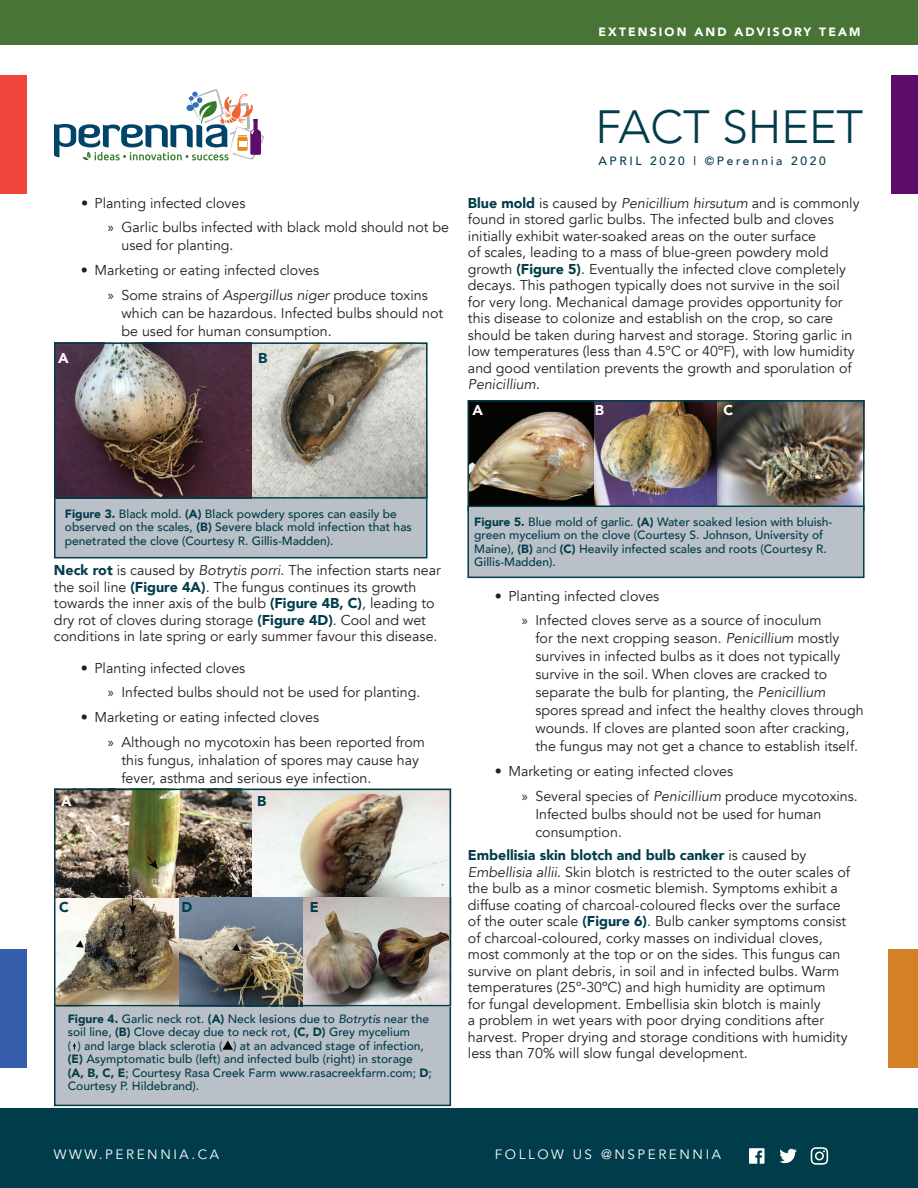
<style>
.page{position:relative;width:918px;height:1188px;background:#fff}
.page>*{position:absolute;margin:0;border:0;box-sizing:border-box;transform-origin:0 0}
.t1{font:300 46.5px "Avenir";color:#013c4b}
.t2{font:14.25px/16.5px "Avenir";color:#231f20}
.t3{font:900 14.25px "Avenir";color:#fff}
.t4{font:900 14.25px "Avenir";color:#013c4b}
.t5{font:13.5px "Avenir";letter-spacing:.19em;color:#fff}
.t6{font:500 12px/13.5px "Avenir";color:#013c4b}
.t7{font:900 12px "Avenir";letter-spacing:.18em;color:#fff}
.t8{font:500 12px "Avenir";letter-spacing:.22em;color:#013c4b}
.s1{font-family:"Myriad Pro"}
.s2{font-style:italic}
.s3{font-weight:900;color:#013c4b}
.s4{font-weight:900}
.s5{font-weight:400}
</style>
<div class="page">
<svg style="left:54px;top:89px;width:210px;height:71px"></svg>
<div style="left:239px;top:141px;width:7px;height:6px;background:#fff"></div>
<div style="left:0;top:1108px;width:918px;height:80px;background:#013c4b"></div>
<div style="left:0;top:0;width:918px;height:44px;background:#487536"></div>
<div style="left:0;top:75px;width:27px;height:118px;background:#ef473d"></div>
<div style="left:0;top:949px;width:27px;height:119px;background:#365dab"></div>
<div style="left:891px;top:75px;width:27px;height:118px;background:#5c0d67"></div>
<svg style="left:749px;top:1148px;width:16px;height:16px"></svg>
<svg style="left:779px;top:1149px;width:18px;height:14px"></svg>
<svg style="left:811px;top:1147px;width:17px;height:18px"></svg>
<div style="left:889px;top:949px;width:29px;height:119px;background:#d38027"></div>
<div style="left:54px;top:480px;width:373px;height:78px;background:#b9c0c7;border:2px solid #013c4b"></div>
<img style="left:57px;top:345px;width:195px;height:151px">
<svg style="left:252px;top:345px;width:172px;height:151px;background:#a9a59b"></svg>
<div style="left:54px;top:342px;width:373px;height:157px;border:2px solid #013c4b"></div>
<div style="left:54px;top:1002px;width:397px;height:104px;background:#b9c0c7;border:2px solid #013c4b"></div>
<img style="left:57px;top:792px;width:196px;height:211px">
<img style="left:57px;top:792px;width:195px;height:106px">
<img style="left:253px;top:792px;width:195px;height:106px">
<img style="left:179px;top:898px;width:125px;height:105px">
<img style="left:304px;top:898px;width:144px;height:105px">
<svg style="left:73px;top:1043px;width:3px;height:7px"></svg>
<svg style="left:223px;top:1041px;width:10px;height:9px"></svg>
<div style="left:54px;top:789px;width:397px;height:217px;border:2px solid #013c4b"></div>
<svg style="left:76px;top:940px;width:8px;height:8px"></svg>
<svg style="left:232px;top:944px;width:8px;height:7px"></svg>
<svg style="left:129px;top:898px;width:8px;height:16px"></svg>
<svg style="left:146px;top:855px;width:12px;height:14px"></svg>
<img style="left:593px;top:403px;width:124px;height:103px">
<img style="left:717px;top:403px;width:145px;height:103px">
<img style="left:470px;top:403px;width:123px;height:103px">
<div style="left:467px;top:400px;width:398px;height:111px;border:2px solid #013c4b"></div>
<div style="left:467px;top:506px;width:398px;height:72px;background:#b9c0c7;border:2px solid #013c4b"></div>
<p class="t7" style="left:599px;top:22px;width:263px">EXTENSION AND ADVISORY TEAM</p>
<p class="t2" style="left:108px;top:191px;width:343px;line-height:24.8px;text-indent:-27px">• Planting infected cloves<br><span class="s1">»</span> Garlic bulbs infected with black mold should not be</p>
<p class="t2" style="left:121px;top:238px;width:114px">used for planting.</p>
<p class="t2" style="left:108px;top:258px;width:321px;line-height:24.8px;text-indent:-27px">• Marketing or eating infected cloves<br><span class="s1">»</span> Some strains of <span class="s2">Aspergillus niger</span> produce toxins</p>
<p class="t2" style="left:121px;top:304px;width:323px;line-height:18px">which can be hazardous. Infected bulbs should not be used for human consumption.</p>
<p class="t3" style="left:58px;top:346px;width:12px">A</p>
<p class="t4" style="left:258px;top:346px;width:11px">B</p>
<h1 class="t1" style="left:595px;top:100px;width:269px">FACT SHEET</h1>
<p class="t8" style="left:599px;top:150px;width:229px">APRIL 2020 | ©Perennia 2020</p>
<p class="t2" style="left:468px;top:195px;width:393px"><span class="s3">Blue mold</span> is caused by <span class="s2">Penicillium hirsutum</span> and is commonly found in stored garlic bulbs. The infected bulb and cloves initially exhibit water-soaked areas on the outer surface<br>of scales, leading to a mass of blue-green powdery mold growth <span class="s3">(Figure 5)</span>. Eventually the infected clove completely decays. This pathogen typically does not survive in the soil for very long. Mechanical damage provides opportunity for this disease to colonize and establish on the crop, so care should be taken during harvest and storage. Storing garlic in low temperatures (less than 4.5ºC or 40ºF), with low humidity and good ventilation prevents the growth and sporulation of <span class="s2">Penicillium</span>.</p>
<p class="t3" style="left:473px;top:398px;width:12px">A</p>
<p class="t3" style="left:595px;top:398px;width:11px">B</p>
<p class="t3" style="left:723px;top:398px;width:11px">C</p>
<p class="t6" style="left:65px;top:506px;width:348px"><span class="s4">Figure 3.</span> Black mold. <span class="s4">(A)</span> Black powdery spores can easily be observed on the scales, <span class="s4">(B)</span> Severe black mold infection that has penetrated the clove (Courtesy R. Gillis-Madden).</p>
<p class="t2" style="left:54px;top:562px;width:389px"><span class="s3">Neck rot</span> is caused by <span class="s2">Botrytis porri</span>. The infection starts near the soil line <span class="s3">(Figure 4A)</span>. The fungus continues its growth towards the inner axis of the bulb <span class="s3">(Figure 4B, C)</span>, leading to dry rot of cloves during storage <span class="s3">(Figure 4D)</span>. Cool and wet conditions in late spring or early summer favour this disease.</p>
<p class="t2" style="left:108px;top:656px;width:314px;line-height:24.8px;text-indent:-27px">• Planting infected cloves<br><span class="s1">»</span> Infected bulbs should not be used for planting.</p>
<p class="t2" style="left:108px;top:705px;width:319px;line-height:24.8px;text-indent:-27px">• Marketing or eating infected cloves<br><span class="s1">»</span> Although no mycotoxin has been reported from</p>
<p class="t2" style="left:121px;top:751px;width:299px;line-height:18px">this fungus, inhalation of spores may cause hay fever, asthma and serious eye infection.</p>
<p class="t3" style="left:61px;top:789px;width:12px">A</p>
<p class="t4" style="left:257px;top:789px;width:11px">B</p>
<p class="t4" style="left:59px;top:895px;width:11px">C</p>
<p class="t4" style="left:181px;top:895px;width:12px">D</p>
<p class="t4" style="left:310px;top:895px;width:10px">E</p>
<p class="t6" style="left:68px;top:1011px;width:366px"><span class="s4">Figure 4.</span> Garlic neck rot. <span class="s4">(A)</span> Neck lesions due to <span class="s2">Botrytis</span> near the soil line, <span class="s4">(B)</span> Clove decay due to neck rot, <span class="s4">(C, D)</span> Grey mycelium<br>( ) and large black sclerotia ( ) at an advanced stage of infection, <span class="s4">(E)</span> Asymptomatic bulb (left) and infected bulb (right) in storage <span class="s4">(A, B, C, E</span>; Courtesy Rasa Creek Farm www.rasacreekfarm.com; <span class="s4">D</span>; Courtesy P. Hildebrand).</p>
<p class="t6" style="left:474px;top:514px;width:360px"><span class="s4">Figure 5.</span> Blue mold of garlic. <span class="s4">(A)</span> Water soaked lesion with bluish&shy;green mycelium on the clove (Courtesy S. Johnson, University of Maine), <span class="s4">(B)</span> <span class="s5">and</span> <span class="s4">(C)</span> Heavily infected scales and roots (Courtesy R.<br>Gillis-Madden).</p>
<p class="t2" style="left:522px;top:584px;width:301px;line-height:24.8px;text-indent:-27px">• Planting infected cloves<br><span class="s1">»</span> Infected cloves serve as a source of inoculum</p>
<p class="t2" style="left:535px;top:630px;width:330px;line-height:18px">for the next cropping season. <span class="s2">Penicillium</span> mostly survives in infected bulbs as it does not typically survive in the soil. When cloves are cracked to separate the bulb for planting, the <span class="s2">Penicillium </span>spores spread and infect the healthy cloves through wounds. If cloves are planted soon after cracking, the fungus may not get a chance to establish itself.</p>
<p class="t2" style="left:522px;top:759px;width:338px;line-height:24.8px;text-indent:-27px">• Marketing or eating infected cloves<br><span class="s1">»</span> Several species of <span class="s2">Penicillium</span> produce mycotoxins.</p>
<p class="t2" style="left:535px;top:805px;width:288px;line-height:18px">Infected bulbs should not be used for human consumption.</p>
<p class="t2" style="left:468px;top:847px;width:384px"><span class="s3">Embellisia skin blotch and bulb canker</span> is caused by <span class="s2">Embellisia allii</span>. Skin blotch is restricted to the outer scales of the bulb as a minor cosmetic blemish. Symptoms exhibit a diffuse coating of charcoal-coloured flecks over the surface of the outer scale <span class="s3">(Figure 6)</span>. Bulb canker symptoms consist of charcoal-coloured, corky masses on individual cloves, most commonly at the top or on the sides. This fungus can survive on plant debris, in soil and in infected bulbs. Warm temperatures (25º-30ºC) and high humidity are optimum<br>for fungal development. Embellisia skin blotch is mainly<br>a problem in wet years with poor drying conditions after harvest. Proper drying and storage conditions with humidity less than 70% will slow fungal development.</p>
<p class="t5" style="left:54px;top:1146px;width:167px">WWW.PERENNIA.CA</p>
<p class="t5" style="left:495px;top:1146px;width:228px">FOLLOW US @NSPERENNIA</p>
</div>
